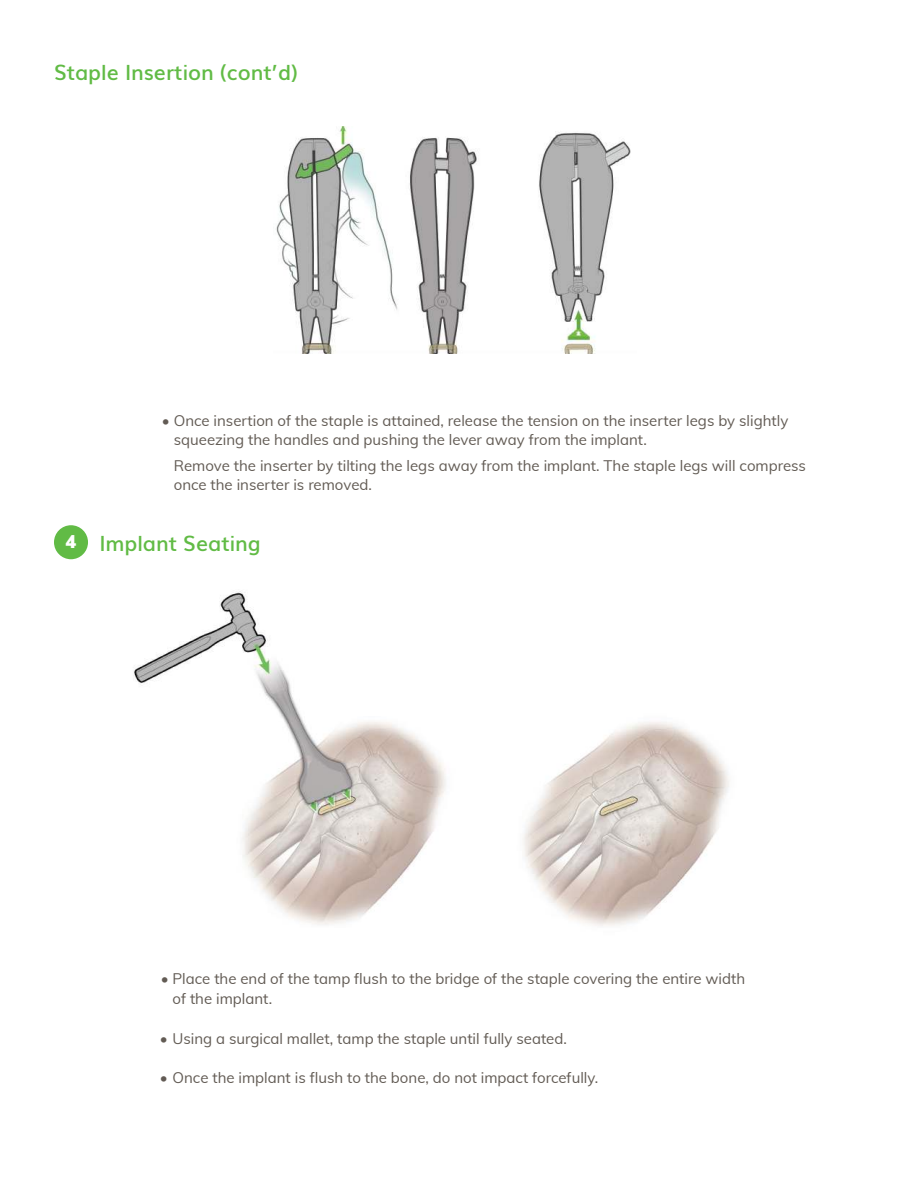
<style>
.page{position:relative;width:918px;height:1188px;background:#fff}
.page>*{position:absolute;margin:0;border:0;box-sizing:border-box;transform-origin:0 0}
.t1{font:600 21px "Muli";color:#61bb45}
.t2{font:900 18px "Muli";color:#fff}
.t3{font:15px/19.5px "Muli";color:#625b54}
</style>
<div class="page">
<img style="left:134px;top:591px;width:312px;height:334px">
<img style="left:276px;top:127px;width:355px;height:227px">
<img style="left:523px;top:722px;width:206px;height:204px">
<div style="left:54px;top:525px;width:34px;height:34px;background:#61bb45;border-radius:50%"></div>
<h1 class="t1" style="left:54px;top:64px;width:245px">Staple Insertion (cont’d)</h1>
<p class="t2" style="left:66px;top:532px;width:12px">4</p>
<p class="t3" style="left:174px;top:410px;width:616px;text-indent:-12px">• Once insertion of the staple is attained, release the tension on the inserter legs by slightly squeezing the handles and pushing the lever away from the implant.</p>
<p class="t3" style="left:174px;top:455px;width:634px">Remove the inserter by tilting the legs away from the implant. The staple legs will compress once the inserter is removed.</p>
<h1 class="t1" style="left:99px;top:535px;width:163px">Implant Seating</h1>
<p class="t3" style="left:173px;top:969px;width:574px;text-indent:-12px">• Place the end of the tamp 昀氀ush to the bridge of the staple covering the entire width of the implant.</p>
<p class="t3" style="left:160px;top:1028px;width:409px">• Using a surgical mallet, tamp the staple until fully seated.</p>
<p class="t3" style="left:160px;top:1069px;width:440px">• Once the implant is 昀氀ush to the bone, do not impact forcefully.</p>
</div>
